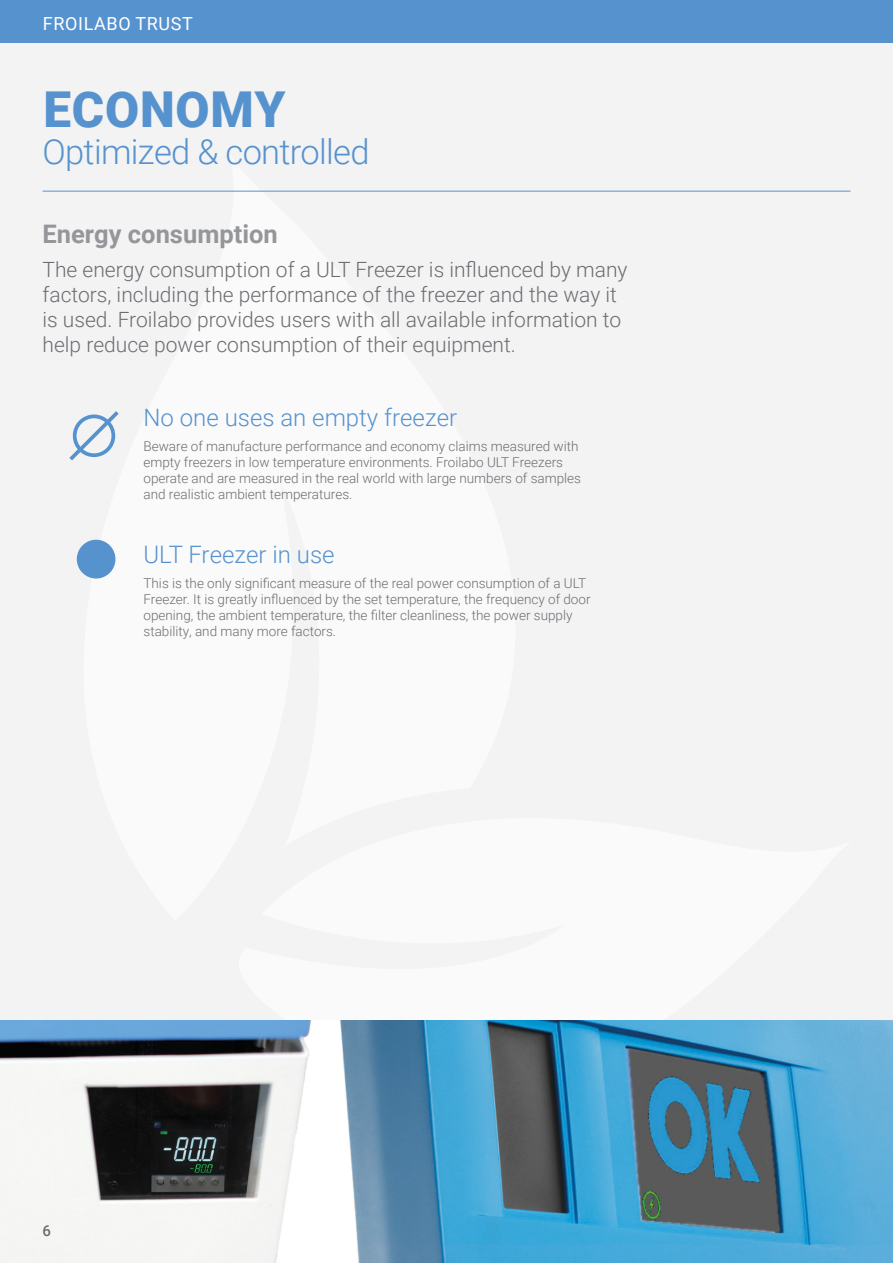
<style>
.page{position:relative;width:893px;height:1263px;background:#f3f3f4}
.page>*{position:absolute;margin:0;border:0;box-sizing:border-box;transform-origin:0 0}
.Section_Title{font:900 49.5px "Roboto";letter-spacing:.015em;color:#5692ce}
.Main_Header{font:300 34.5px "Roboto";letter-spacing:-.02em;color:#5692ce}
.Intro_Header{font:700 25.5px "Roboto";color:#94969a}
.t1{font:300 24px "Roboto";color:#5692ce}
.Intro_Text{font:300 21px/25.2px "Roboto";color:#6a6d71}
.t2{font:18px "Roboto";letter-spacing:.035em;color:#fff}
.t3{font:500 15px "Roboto";color:#6a6d71}
.Body{font:300 13.5px/16.2px "Roboto";color:#6a6d71}
</style>
<div class="page">
<hr style="left:43px;top:191px;width:807px;height:1px;background:#5692ce">
<svg style="left:69px;top:411px;width:50px;height:50px"></svg>
<div style="left:77px;top:540px;width:38px;height:38px;background:#5692ce;border-radius:50%"></div>
<img style="left:0;top:1021px;width:893px;height:242px">
<div style="left:0;top:0;width:893px;height:43px;background:#5692ce"></div>
<h3 class="t2" style="left:43px;top:11px;width:152px">FROILABO TRUST</h3>
<p class="Section_Title" style="left:43px;top:75px;width:244px">ECONOMY</p>
<p class="Main_Header" style="left:43px;top:128px;width:329px">Optimized &amp; controlled</p>
<p class="Intro_Header" style="left:43px;top:216px;width:237px">Energy consumption</p>
<p class="Intro_Text" style="left:43px;top:256px;width:586px">The energy consumption of a ULT Freezer is influenced by many factors, including the performance of the freezer and the way it is used. Froilabo provides users with all available information to help reduce power consumption of their equipment.</p>
<p class="t1" style="left:144px;top:401px;width:315px">No one uses an empty freezer</p>
<p class="Body" style="left:144px;top:437px;width:439px">Beware of manufacture performance and economy claims measured with empty freezers in low temperature environments. Froilabo ULT Freezers operate and are measured in the real world with large numbers of samples and realistic ambient temperatures.</p>
<p class="t1" style="left:144px;top:537px;width:193px">ULT Freezer in use</p>
<p class="Body" style="left:144px;top:574px;width:449px">This is the only significant measure of the real power consumption of a ULT Freezer. It is greatly influenced by the set temperature, the frequency of door opening, the ambient temperature, the filter cleanliness, the power supply stability, and many more factors.</p>
<p class="t3" style="left:43px;top:1220px;width:10px">6</p>
</div>
